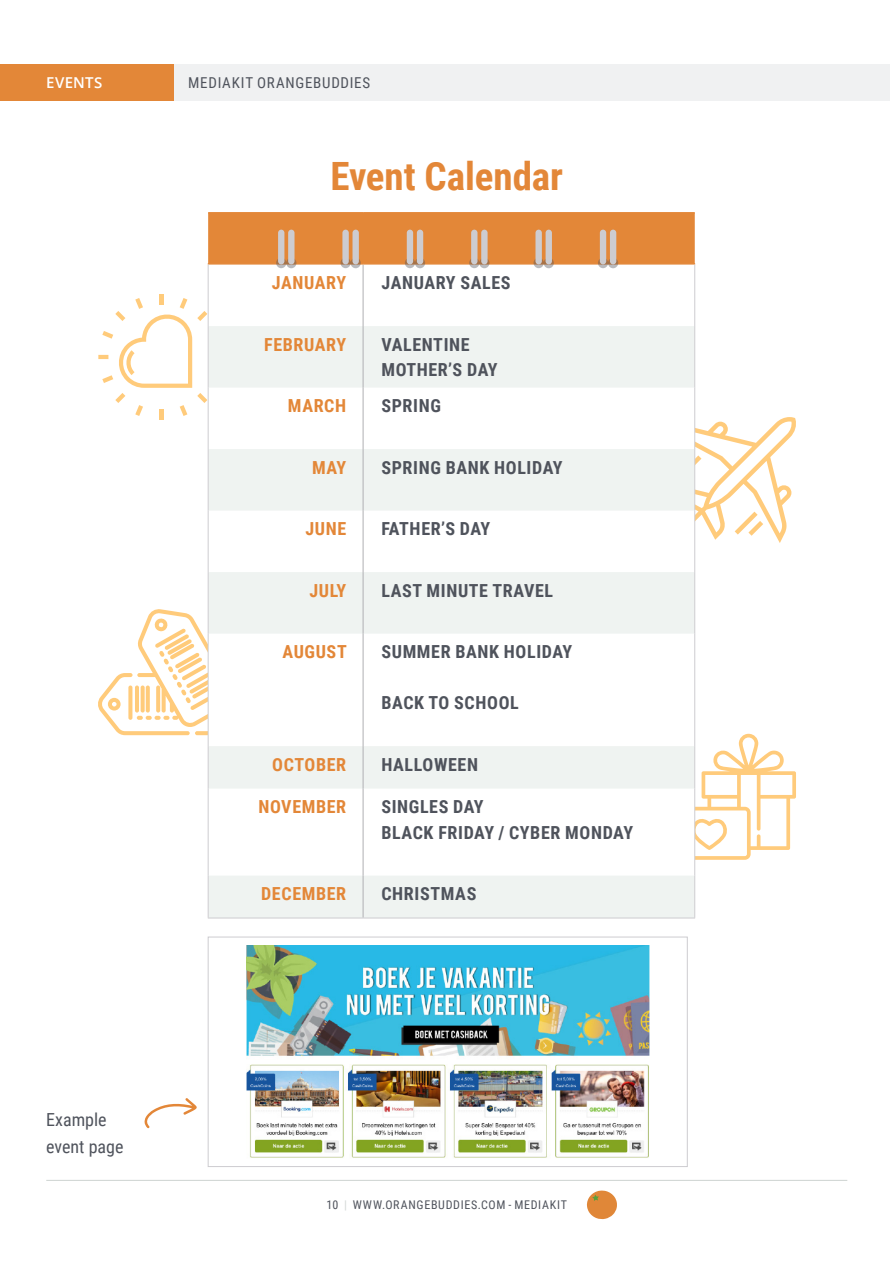
<style>
.page{position:relative;width:893px;height:1263px;background:#fff}
.page>*{position:absolute;margin:0;border:0;box-sizing:border-box;transform-origin:0 0}
.Leading_Title{font:700 39px "Roboto Condensed";color:#e38738}
.Calendar_date{font:700 18px/25.5px "Roboto Condensed";letter-spacing:.035em;color:#4f535c}
.calendar_month{font:700 18px "Roboto Condensed";letter-spacing:.035em;color:#e38738}
.Text_Regular_-_S{font:18px/27px "Roboto Condensed";color:#4f535c}
.t1{font:15px "Roboto Condensed";letter-spacing:.05em;color:#4f535c}
.C__Header{font:600 15px "Open Sans";letter-spacing:.02em;color:#fff}
.t2{font:12px "Roboto Condensed";letter-spacing:.06em;color:#4f535c}
.s1{color:#d3d8d6}
</style>
<div class="page">
<hr style="left:46px;top:1180px;width:801px;height:1px;background:#d3d8d6">
<div style="left:134px;top:64px;width:756px;height:36px;background:#f0f1f2"></div>
<div style="left:0;top:64px;width:173px;height:36px;background:#e38738"></div>
<svg style="left:587px;top:1190px;width:30px;height:29px"></svg>
<svg style="left:144px;top:1098px;width:53px;height:30px"></svg>
<svg style="left:695px;top:417px;width:101px;height:126px"></svg>
<svg style="left:98px;top:355px;width:4px;height:4px"></svg>
<hr style="left:159px;top:410px;width:4px;height:10px;background:#ffcb7b">
<hr style="left:159px;top:294px;width:4px;height:10px;background:#ffcb7b">
<svg style="left:102px;top:298px;width:106px;height:118px"></svg>
<svg style="left:98px;top:608px;width:110px;height:127px"></svg>
<svg style="left:695px;top:734px;width:101px;height:126px"></svg>
<svg style="left:209px;top:326px;width:485px;height:592px"></svg>
<hr style="left:363px;top:265px;width:1px;height:61px;background:#afafb3">
<hr style="left:363px;top:326px;width:1px;height:62px;background:#afafb3">
<hr style="left:363px;top:388px;width:1px;height:61px;background:#afafb3">
<hr style="left:363px;top:449px;width:1px;height:62px;background:#afafb3">
<hr style="left:363px;top:511px;width:1px;height:61px;background:#afafb3">
<hr style="left:363px;top:572px;width:1px;height:62px;background:#afafb3">
<hr style="left:363px;top:634px;width:1px;height:112px;background:#afafb3">
<hr style="left:363px;top:746px;width:1px;height:42px;background:#afafb3">
<hr style="left:363px;top:788px;width:1px;height:87px;background:#afafb3">
<hr style="left:363px;top:875px;width:1px;height:43px;background:#afafb3">
<hr style="left:208px;top:212px;width:155px;height:2px;background:#e38738">
<hr style="left:363px;top:212px;width:332px;height:2px;background:#e38738">
<hr style="left:208px;top:265px;width:1px;height:61px;background:#cdccd0">
<hr style="left:694px;top:265px;width:1px;height:61px;background:#cdccd0">
<hr style="left:208px;top:326px;width:1px;height:62px;background:#cdccd0">
<hr style="left:694px;top:326px;width:1px;height:62px;background:#cdccd0">
<hr style="left:208px;top:388px;width:1px;height:61px;background:#cdccd0">
<hr style="left:694px;top:388px;width:1px;height:61px;background:#cdccd0">
<hr style="left:208px;top:449px;width:1px;height:62px;background:#cdccd0">
<hr style="left:694px;top:449px;width:1px;height:62px;background:#cdccd0">
<hr style="left:208px;top:511px;width:1px;height:61px;background:#cdccd0">
<hr style="left:694px;top:511px;width:1px;height:61px;background:#cdccd0">
<hr style="left:208px;top:572px;width:1px;height:62px;background:#cdccd0">
<hr style="left:694px;top:572px;width:1px;height:62px;background:#cdccd0">
<hr style="left:208px;top:634px;width:1px;height:112px;background:#cdccd0">
<hr style="left:694px;top:634px;width:1px;height:112px;background:#cdccd0">
<hr style="left:208px;top:746px;width:1px;height:42px;background:#cdccd0">
<hr style="left:694px;top:746px;width:1px;height:42px;background:#cdccd0">
<hr style="left:208px;top:788px;width:1px;height:87px;background:#cdccd0">
<hr style="left:694px;top:788px;width:1px;height:87px;background:#cdccd0">
<hr style="left:208px;top:875px;width:1px;height:43px;background:#cdccd0">
<hr style="left:694px;top:875px;width:1px;height:43px;background:#cdccd0">
<hr style="left:208px;top:918px;width:155px;height:1px;background:#cdccd0">
<hr style="left:363px;top:918px;width:332px;height:1px;background:#cdccd0">
<svg style="left:208px;top:213px;width:487px;height:55px;background:#e19350"></svg>
<div style="left:535px;top:230px;width:7px;height:34px;background:#cdccd0;border-radius:3px"></div>
<div style="left:546px;top:230px;width:6px;height:34px;background:#cdccd0;border-radius:3px"></div>
<div style="left:208px;top:937px;width:480px;height:230px;background:#fff;border:1px solid #cdccd0"></div>
<img style="left:246px;top:945px;width:403px;height:213px">
<p class="C__Header" style="left:46px;top:72px;width:58px">EVENTS</p>
<p class="t1" style="left:188px;top:72px;width:183px">MEDIAKIT ORANGEBUDDIES</p>
<p class="Leading_Title" style="left:330px;top:149px;width:234px">Event Calendar</p>
<p class="calendar_month" style="left:272px;top:270px;width:76px">JANUARY</p>
<p class="Calendar_date" style="left:381px;top:269px;width:131px">JANUARY SALES</p>
<p class="calendar_month" style="left:264px;top:332px;width:84px">FEBRUARY</p>
<p class="Calendar_date" style="left:381px;top:331px;width:118px">VALENTINE<br>MOTHER’S DAY</p>
<p class="calendar_month" style="left:288px;top:393px;width:60px">MARCH</p>
<p class="Calendar_date" style="left:381px;top:392px;width:61px">SPRING</p>
<p class="calendar_month" style="left:312px;top:455px;width:36px">MAY</p>
<p class="Calendar_date" style="left:381px;top:454px;width:183px">SPRING BANK HOLIDAY</p>
<p class="calendar_month" style="left:305px;top:516px;width:42px">JUNE</p>
<p class="Calendar_date" style="left:381px;top:515px;width:110px">FATHER’S DAY</p>
<p class="calendar_month" style="left:309px;top:578px;width:38px">JULY</p>
<p class="Calendar_date" style="left:381px;top:577px;width:173px">LAST MINUTE TRAVEL</p>
<p class="calendar_month" style="left:282px;top:639px;width:66px">AUGUST</p>
<p class="Calendar_date" style="left:381px;top:638px;width:192px">SUMMER BANK HOLIDAY</p>
<p class="Calendar_date" style="left:381px;top:689px;width:139px">BACK TO SCHOOL</p>
<p class="calendar_month" style="left:272px;top:752px;width:75px">OCTOBER</p>
<p class="Calendar_date" style="left:381px;top:751px;width:98px">HALLOWEEN</p>
<p class="calendar_month" style="left:258px;top:794px;width:89px">NOVEMBER</p>
<p class="Calendar_date" style="left:381px;top:793px;width:253px">SINGLES DAY<br>BLACK FRIDAY / CYBER MONDAY</p>
<p class="calendar_month" style="left:261px;top:881px;width:87px">DECEMBER</p>
<p class="Calendar_date" style="left:381px;top:880px;width:96px">CHRISTMAS</p>
<p class="Text_Regular_-_S" style="left:46px;top:1106px;width:79px">Example event page</p>
<p class="t2" style="left:326px;top:1197px;width:242px">10 <span class="s1">|</span> WWW.ORANGEBUDDIES.COM - MEDIAKIT</p>
</div>
